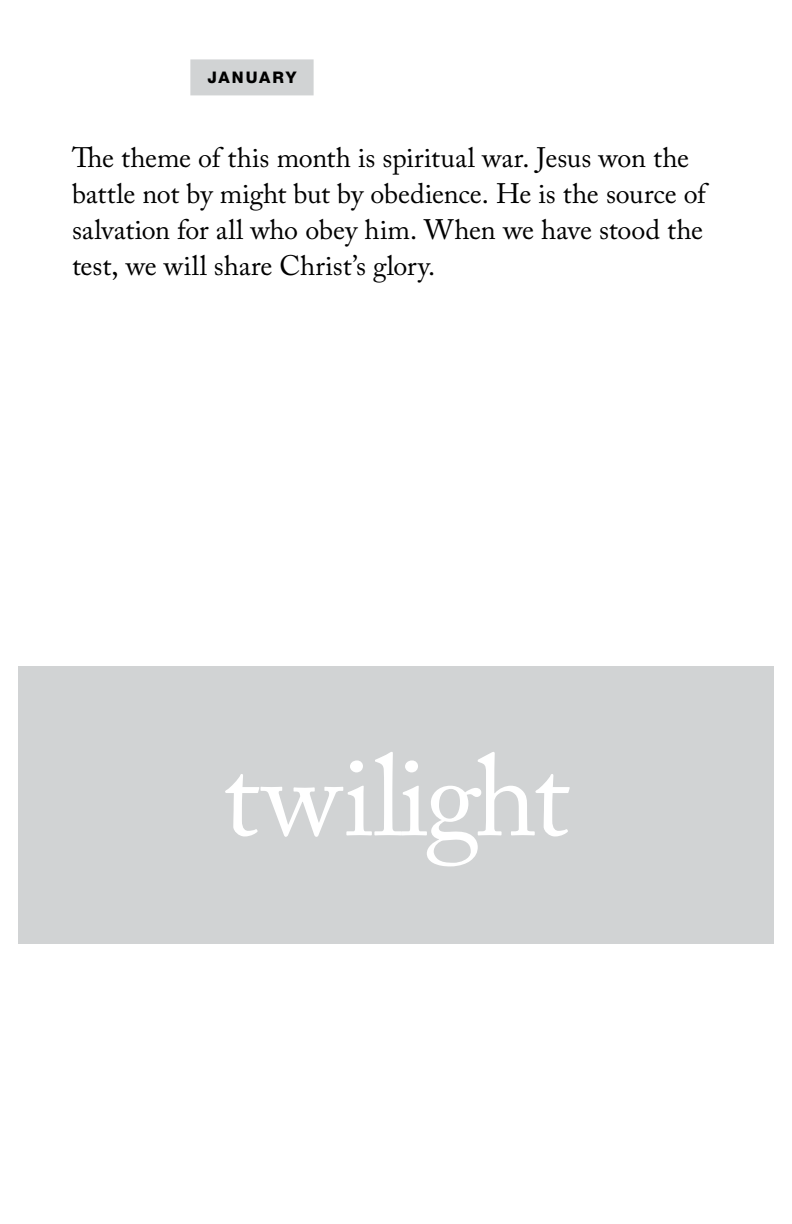
<style>
.page{position:relative;width:792px;height:1224px;background:#fff}
.page>*{position:absolute;margin:0;border:0;box-sizing:border-box;transform-origin:0 0}
.t1{font:115.2px "Adobe Caslon Pro";letter-spacing:-.035em;color:#fff}
.t2{font:28px/36px "Adobe Caslon Pro";letter-spacing:-.005em;color:#000}
.t3{font:800 16px "Helvetica Neue LT Std";letter-spacing:.125em;color:#000}
</style>
<div class="page">
<div style="left:18px;top:666px;width:756px;height:278px;background:#d1d3d4"></div>
<div style="left:190px;top:59px;width:124px;height:36px;background:#d1d3d4"></div>
<p class="t3" style="left:208px;top:68px;width:90px">JANUARY</p>
<p class="t2" style="left:72px;top:140px;width:636px">The theme of this month is spiritual war. Jesus won the battle not by might but by obedience. He is the source of salvation for all who obey him. When we have stood the test, we will share Christ’s glory.</p>
<h1 class="t1" style="left:222px;top:728px;width:349px">twilight</h1>
</div>
